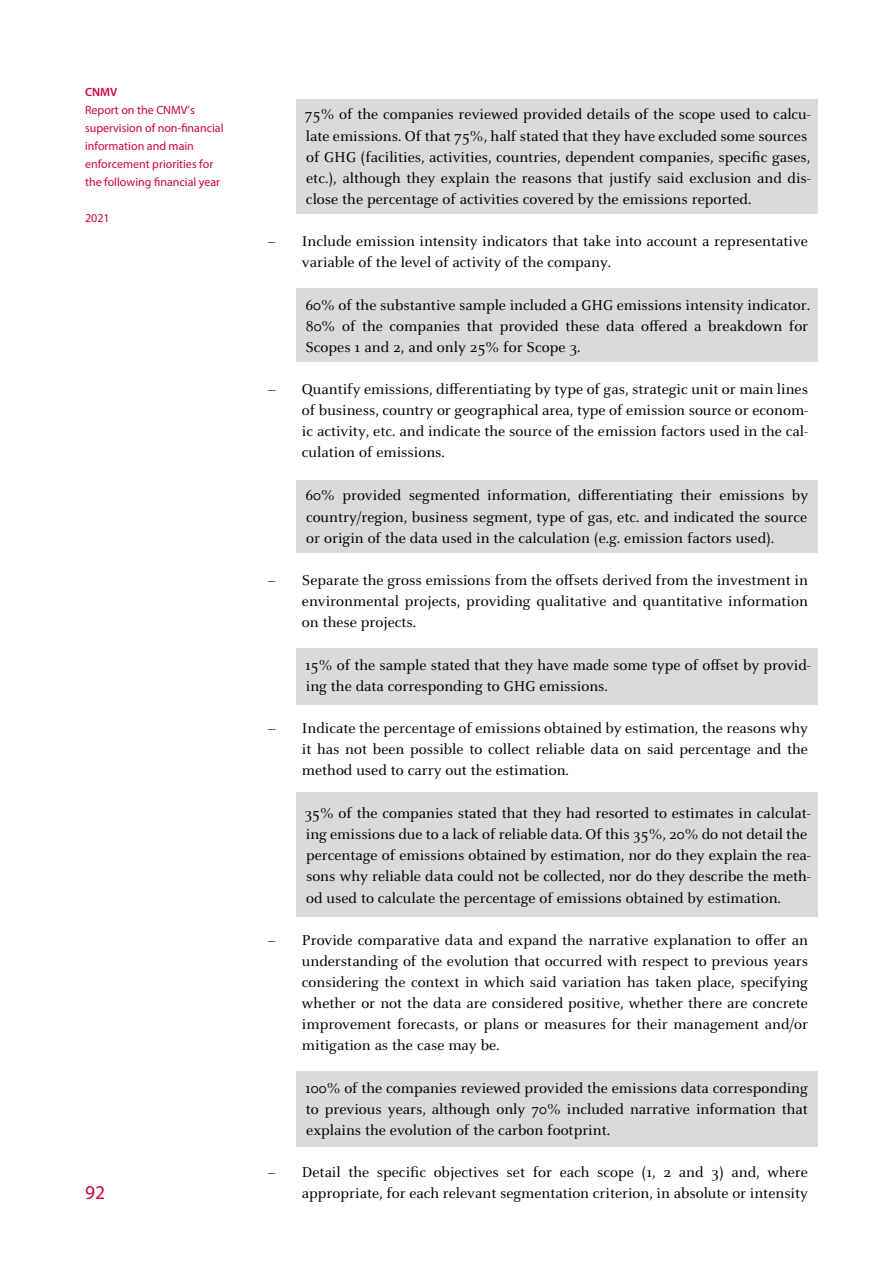
<style>
.page{position:relative;width:893px;height:1263px;background:#fff}
.page>*{position:absolute;margin:0;border:0;box-sizing:border-box;transform-origin:0 0}
.t1{font:19.5px "Myriad Pro";color:#d0043c}
.t2{font:15.75px/21.1px "FF Celeste";color:#000;text-align:justify}
.t3{font:12px/18px "Myriad Pro";color:#d0043c}
.t4{font:600 12px "Myriad Pro";color:#d0043c}
</style>
<div class="page">
<div style="left:296px;top:480px;width:522px;height:73px;background:#dadada"></div>
<div style="left:296px;top:1071px;width:522px;height:76px;background:#dadada"></div>
<div style="left:296px;top:792px;width:522px;height:125px;background:#dadada"></div>
<div style="left:296px;top:648px;width:522px;height:56px;background:#dadada"></div>
<div style="left:296px;top:288px;width:522px;height:73px;background:#dadada"></div>
<div style="left:296px;top:100px;width:522px;height:114px;background:#dadada"></div>
<p class="t4" style="left:85px;top:85px;width:34px">CNMV</p>
<p class="t3" style="left:85px;top:101px;width:140px">Report on the CNMV’s supervision of non-financial information and main enforcement priorities for the following financial year</p>
<p class="t3" style="left:85px;top:209px;width:26px">2021</p>
<p class="t1" style="left:85px;top:1180px;width:22px">92</p>
<p class="t2" style="left:305px;top:103px;width:507px;text-align:left">75% of the companies reviewed provided details of the scope used to calcu&shy;late emissions. Of that 75%, half stated that they have excluded some sources of GHG (facilities, activities, countries, dependent companies, specific gases, etc.), although they explain the reasons that justify said exclusion and dis&shy;close the percentage of activities covered by the emissions reported.</p>
<p class="t2" style="left:302px;top:230px;width:507px;text-indent:-34px">– Include emission intensity indicators that take into account a representative variable of the level of activity of the company.</p>
<p class="t2" style="left:305px;top:294px;width:506px">60% of the substantive sample included a GHG emissions intensity indicator.<br>80% of the companies that provided these data offered a breakdown for Scopes 1 and 2, and only 25% for Scope 3.</p>
<p class="t2" style="left:302px;top:378px;width:507px;text-indent:-34px">– Quantify emissions, differentiating by type of gas, strategic unit or main lines of business, country or geographical area, type of emission source or econom&shy;ic activity, etc. and indicate the source of the emission factors used in the cal&shy;culation of emissions.</p>
<p class="t2" style="left:305px;top:484px;width:504px">60% provided segmented information, differentiating their emissions by country/region, business segment, type of gas, etc. and indicated the source or origin of the data used in the calculation (e.g. emission factors used).</p>
<p class="t2" style="left:302px;top:569px;width:507px;text-indent:-34px">– Separate the gross emissions from the offsets derived from the investment in environmental projects, providing qualitative and quantitative information on these projects.</p>
<p class="t2" style="left:305px;top:654px;width:507px">15% of the sample stated that they have made some type of offset by provid&shy;ing the data corresponding to GHG emissions.</p>
<p class="t2" style="left:302px;top:717px;width:507px;text-indent:-34px">– Indicate the percentage of emissions obtained by estimation, the reasons why it has not been possible to collect reliable data on said percentage and the method used to carry out the estimation.</p>
<p class="t2" style="left:304px;top:802px;width:508px;text-align:left">35% of the companies stated that they had resorted to estimates in calculat&shy;ing emissions due to a lack of reliable data. Of this 35%, 20% do not detail the percentage of emissions obtained by estimation, nor do they explain the rea&shy;sons why reliable data could not be collected, nor do they describe the meth&shy;od used to calculate the percentage of emissions obtained by estimation.</p>
<p class="t2" style="left:302px;top:929px;width:507px;text-indent:-34px">– Provide comparative data and expand the narrative explanation to offer an understanding of the evolution that occurred with respect to previous years considering the context in which said variation has taken place, specifying whether or not the data are considered positive, whether there are concrete improvement forecasts, or plans or measures for their management and/or mitigation as the case may be.</p>
<p class="t2" style="left:305px;top:1077px;width:504px">100% of the companies reviewed provided the emissions data corresponding to previous years, although only 70% included narrative information that explains the evolution of the carbon footprint.</p>
<p class="t2" style="left:268px;top:1162px;width:542px;text-align:right">– Detail the specific objectives set for each scope (1, 2 and 3) and, where appropriate, for each relevant segmentation criterion, in absolute or intensity</p>
</div>
